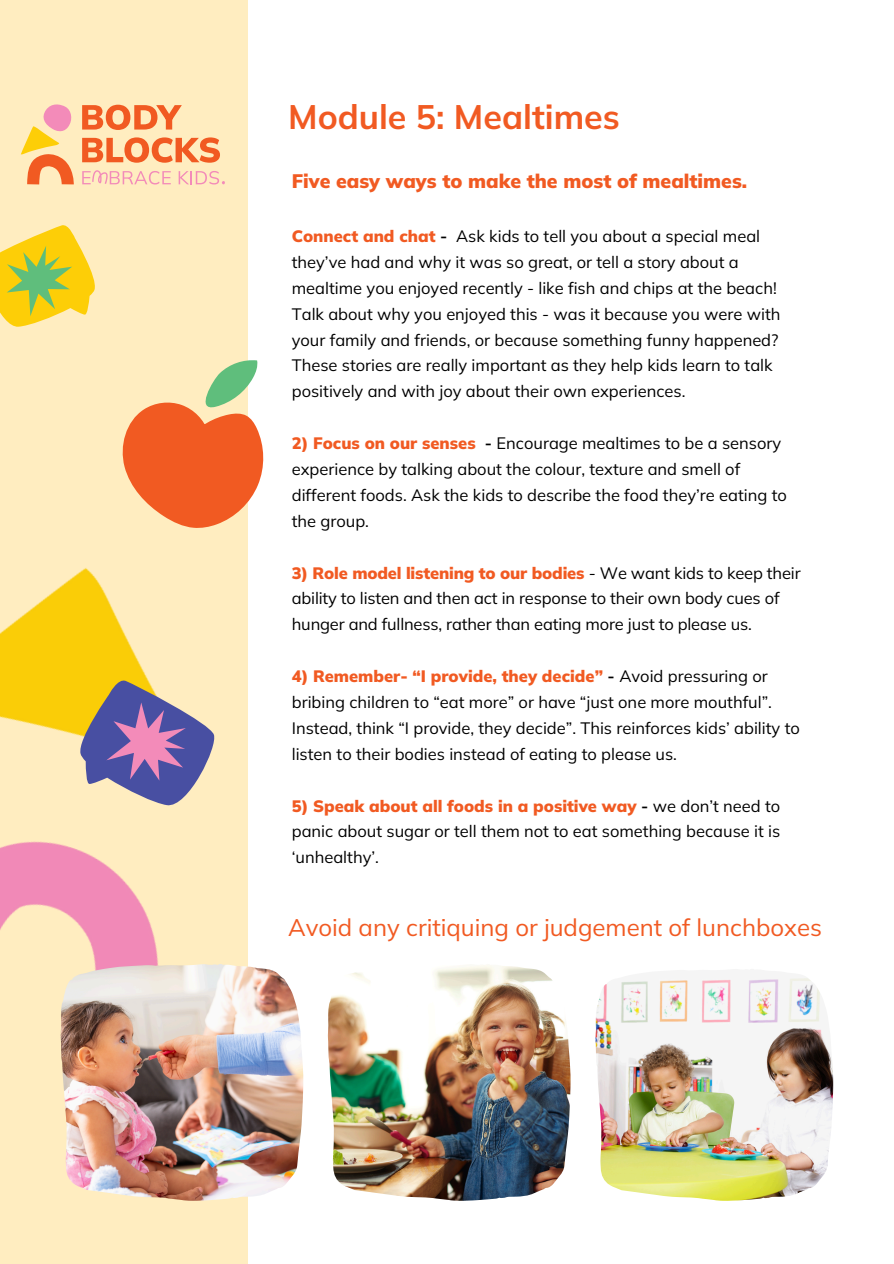
<style>
.page{position:relative;width:894px;height:1264px;background:#fff}
.page>*{position:absolute;margin:0;border:0;box-sizing:border-box;transform-origin:0 0}
.t1{font:700 33.9px "Mulish";color:#f15a22}
.t2{font:24px "Mulish";color:#f15a22}
.t3{font:900 19.5px "Mulish";color:#f15a22}
.t4{font:16.5px/25.8px "Mulish";color:#000}
.t5{font:900 16.5px "Mulish";color:#f15a22}
.s1{font-weight:900;color:#f15a22}
.s2{font-weight:700}
.s3{font-weight:400;color:#000}
.s4{font-weight:700;color:#000}
</style>
<div class="page">
<div style="left:0;top:0;width:247px;height:1263px;background:#ffedc0"></div>
<img style="left:0;top:870px;width:158px;height:171px">
<img style="left:0;top:528px;width:248px;height:342px">
<svg style="left:122px;top:360px;width:141px;height:168px"></svg>
<svg style="left:60px;top:669px;width:170px;height:165px"></svg>
<svg style="left:0;top:225px;width:95px;height:102px"></svg>
<img style="left:61px;top:963px;width:242px;height:237px">
<img style="left:328px;top:965px;width:242px;height:235px">
<img style="left:595px;top:978px;width:237px;height:222px">
<svg style="left:21px;top:104px;width:53px;height:80px"></svg>
<svg style="left:82px;top:105px;width:100px;height:25px"></svg>
<svg style="left:82px;top:137px;width:138px;height:26px"></svg>
<svg style="left:82px;top:170px;width:89px;height:14px"></svg>
<svg style="left:178px;top:171px;width:47px;height:13px"></svg>
<p class="t1" style="left:288px;top:95px;width:333px">Module 5: Mealtimes</p>
<p class="t3" style="left:292px;top:168px;width:457px">Five easy ways to make the most of mealtimes.</p>
<h1 class="t4" style="left:292px;top:223px;width:490px"><span class="s1">Connect and chat</span> <span class="s2">-</span> Ask kids to tell you about a special meal they’ve had and why it was so great, or tell a story about a mealtime you enjoyed recently - like fish and chips at the beach!<br>Talk about why you enjoyed this - was it because you were with your family and friends, or because something funny happened?<br>These stories are really important as they help kids learn to talk</h1>
<h3 class="t4" style="left:292px;top:378px;width:395px">positively and with joy about their own experiences.</h3>
<h3 class="t4" style="left:292px;top:430px;width:496px"><span class="s1">2) Focus on our senses</span> <span class="s2">-</span> Encourage mealtimes to be a sensory experience by talking about the colour, texture and smell of different foods. Ask the kids to describe the food they’re eating to the group.</h3>
<h3 class="t5" style="left:292px;top:562px;width:510px">3) Role model listening to our bodies <span class="s3">- We want kids to keep their</span></h3>
<p class="t4" style="left:292px;top:585px;width:489px">ability to listen and then act in response to their own body cues of hunger and fullness, rather than eating more just to please us.</p>
<p class="t5" style="left:292px;top:665px;width:477px">4) Remember- “I provide, they decide” <span class="s4">-</span> <span class="s3">Avoid pressuring or</span></p>
<p class="t4" style="left:292px;top:689px;width:509px">bribing children to “eat more” or have “just one more mouthful”.<br>Instead, think “I provide, they decide”. This reinforces kids’ ability to listen to their bodies instead of eating to please us.</p>
<p class="t5" style="left:292px;top:795px;width:490px">5) Speak about all foods in a positive way <span class="s4">-</span> <span class="s3">we don’t need to</span></p>
<p class="t4" style="left:292px;top:818px;width:490px">panic about sugar or tell them not to eat something because it is ‘unhealthy’.</p>
<p class="t2" style="left:288px;top:911px;width:535px">Avoid any critiquing or judgement of lunchboxes</p>
</div>
